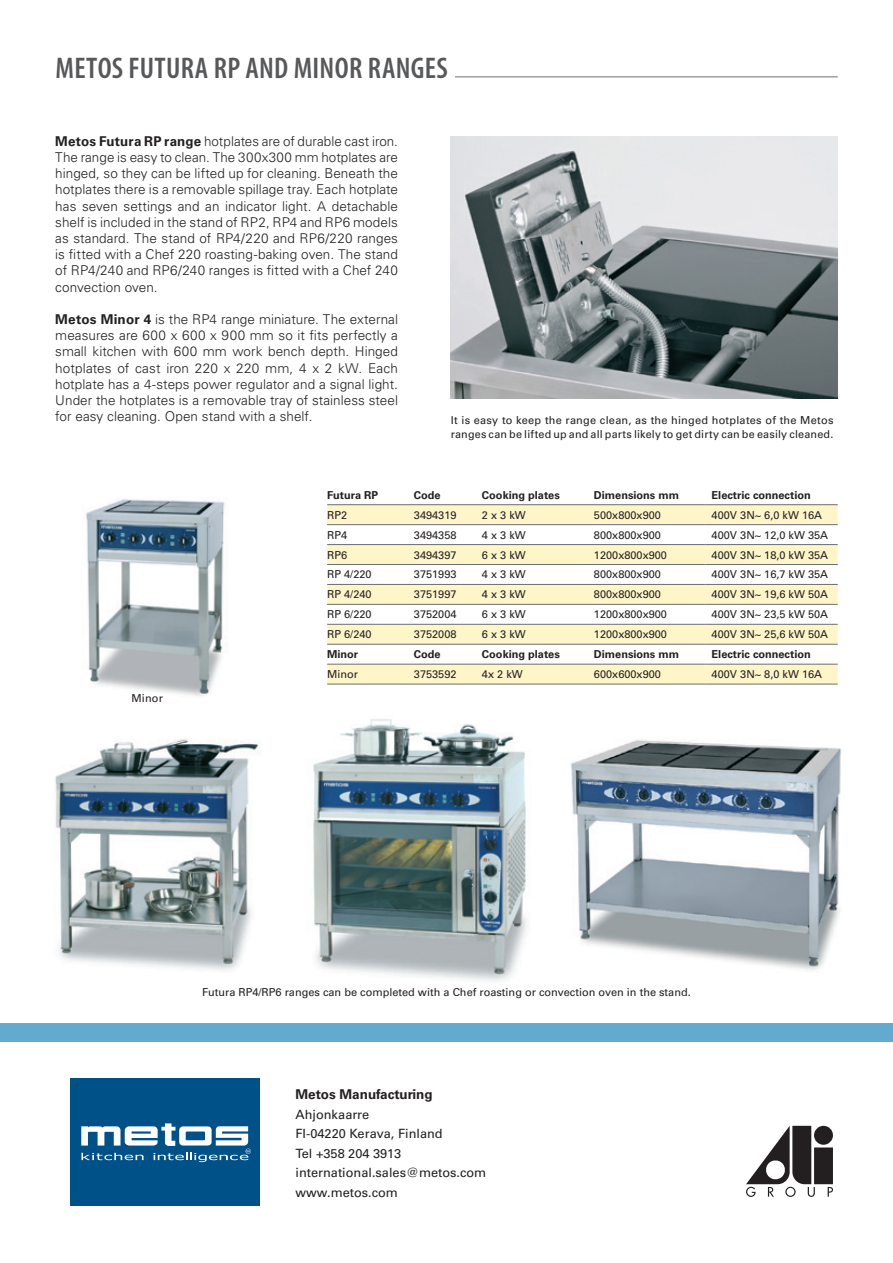
<style>
.page{position:relative;width:893px;height:1263px;background:#fff}
.page>*{position:absolute;margin:0;border:0;box-sizing:border-box;transform-origin:0 0}
.t1{font:600 condensed 30px "Myriad Pro";letter-spacing:.01em;color:#57585a}
.t2{font:300 13.5px/16.2px "Univers LT Std";letter-spacing:.005em;color:#231f20;text-align:justify}
.t3{font:700 13.5px "Univers LT Std";color:#231f20}
.t4{font:12.75px/19.5px "Univers LT Std";color:#231f20}
.t5{font:10.95px "Univers LT Std";color:#231f20}
.t6{font:10.95px/13.8px "Univers LT Std";letter-spacing:.02em;color:#231f20}
.t7{font:700 10.95px "Univers LT Std";color:#231f20}
.s1{font-weight:700}
</style>
<div class="page">
<img style="left:571px;top:739px;width:270px;height:232px">
<hr style="left:455px;top:77px;width:383px;height:1px;background:#6c6d70">
<img style="left:313px;top:719px;width:214px;height:262px">
<img style="left:55px;top:739px;width:206px;height:232px">
<img style="left:85px;top:499px;width:140px;height:197px">
<img style="left:451px;top:136px;width:387px;height:262px">
<svg style="left:327px;top:505px;width:511px;height:179px;fill:#fef6c9"></svg>
<hr style="left:327px;top:504px;width:81px;height:1px;background:#6c6d70">
<hr style="left:408px;top:504px;width:68px;height:1px;background:#6c6d70">
<hr style="left:476px;top:504px;width:112px;height:1px;background:#6c6d70">
<hr style="left:588px;top:504px;width:118px;height:1px;background:#6c6d70">
<hr style="left:706px;top:504px;width:132px;height:1px;background:#6c6d70">
<hr style="left:327px;top:524px;width:81px;height:1px;background:#6c6d70">
<hr style="left:408px;top:524px;width:68px;height:1px;background:#6c6d70">
<hr style="left:476px;top:524px;width:112px;height:1px;background:#6c6d70">
<hr style="left:588px;top:524px;width:118px;height:1px;background:#6c6d70">
<hr style="left:706px;top:524px;width:132px;height:1px;background:#6c6d70">
<hr style="left:327px;top:544px;width:81px;height:1px;background:#6c6d70">
<hr style="left:408px;top:544px;width:68px;height:1px;background:#6c6d70">
<hr style="left:476px;top:544px;width:112px;height:1px;background:#6c6d70">
<hr style="left:588px;top:544px;width:118px;height:1px;background:#6c6d70">
<hr style="left:706px;top:544px;width:132px;height:1px;background:#6c6d70">
<hr style="left:327px;top:564px;width:81px;height:1px;background:#6c6d70">
<hr style="left:408px;top:564px;width:68px;height:1px;background:#6c6d70">
<hr style="left:476px;top:564px;width:112px;height:1px;background:#6c6d70">
<hr style="left:588px;top:564px;width:118px;height:1px;background:#6c6d70">
<hr style="left:706px;top:564px;width:132px;height:1px;background:#6c6d70">
<hr style="left:327px;top:584px;width:81px;height:1px;background:#6c6d70">
<hr style="left:408px;top:584px;width:68px;height:1px;background:#6c6d70">
<hr style="left:476px;top:584px;width:112px;height:1px;background:#6c6d70">
<hr style="left:588px;top:584px;width:118px;height:1px;background:#6c6d70">
<hr style="left:706px;top:584px;width:132px;height:1px;background:#6c6d70">
<hr style="left:327px;top:604px;width:81px;height:1px;background:#6c6d70">
<hr style="left:408px;top:604px;width:68px;height:1px;background:#6c6d70">
<hr style="left:476px;top:604px;width:112px;height:1px;background:#6c6d70">
<hr style="left:588px;top:604px;width:118px;height:1px;background:#6c6d70">
<hr style="left:706px;top:604px;width:132px;height:1px;background:#6c6d70">
<hr style="left:327px;top:624px;width:81px;height:1px;background:#6c6d70">
<hr style="left:408px;top:624px;width:68px;height:1px;background:#6c6d70">
<hr style="left:476px;top:624px;width:112px;height:1px;background:#6c6d70">
<hr style="left:588px;top:624px;width:118px;height:1px;background:#6c6d70">
<hr style="left:706px;top:624px;width:132px;height:1px;background:#6c6d70">
<hr style="left:327px;top:644px;width:81px;height:1px;background:#6c6d70">
<hr style="left:408px;top:644px;width:68px;height:1px;background:#6c6d70">
<hr style="left:476px;top:644px;width:112px;height:1px;background:#6c6d70">
<hr style="left:588px;top:644px;width:118px;height:1px;background:#6c6d70">
<hr style="left:706px;top:644px;width:132px;height:1px;background:#6c6d70">
<hr style="left:327px;top:664px;width:81px;height:1px;background:#6c6d70">
<hr style="left:408px;top:664px;width:68px;height:1px;background:#6c6d70">
<hr style="left:476px;top:664px;width:112px;height:1px;background:#6c6d70">
<hr style="left:588px;top:664px;width:118px;height:1px;background:#6c6d70">
<hr style="left:706px;top:664px;width:132px;height:1px;background:#6c6d70">
<hr style="left:327px;top:684px;width:81px;height:1px;background:#6c6d70">
<hr style="left:408px;top:684px;width:68px;height:1px;background:#6c6d70">
<hr style="left:476px;top:684px;width:112px;height:1px;background:#6c6d70">
<hr style="left:588px;top:684px;width:118px;height:1px;background:#6c6d70">
<hr style="left:706px;top:684px;width:132px;height:1px;background:#6c6d70">
<div style="left:0;top:1023px;width:893px;height:19px;background:#63aacf"></div>
<div style="left:814px;top:1126px;width:19px;height:19px;background:#231f20;border-radius:50%"></div>
<div style="left:814px;top:1147px;width:19px;height:37px;background:#231f20"></div>
<svg style="left:746px;top:1126px;width:69px;height:71px"></svg>
<svg style="left:828px;top:1187px;width:5px;height:10px"></svg>
<div style="left:70px;top:1077px;width:190px;height:128px;background:#005187"></div>
<svg style="left:81px;top:1123px;width:170px;height:39px"></svg>
<h1 class="t1" style="left:56px;top:51px;width:394px">METOS FUTURA RP AND MINOR RANGES</h1>
<p class="t2" style="left:55px;top:133px;width:344px"><span class="s1">Metos Futura RP range</span> hotplates are of durable cast iron.<br>The range is easy to clean. The 300x300 mm hotplates are hinged, so they can be lifted up for cleaning. Beneath the hotplates there is a removable spillage tray. Each hotplate has seven settings and an indicator light. A detachable shelf is included in the stand of RP2, RP4 and RP6 models as standard. The stand of RP4/220 and RP6/220 ranges is fitted with a Chef 220 roasting-baking oven. The stand of RP4/240 and RP6/240 ranges is fitted with a Chef 240 convection oven.</p>
<p class="t2" style="left:55px;top:311px;width:344px"><span class="s1">Metos Minor 4</span> is the RP4 range miniature. The external measures are 600 x 600 x 900 mm so it fits perfectly a small kitchen with 600 mm work bench depth. Hinged hotplates of cast iron 220 x 220 mm, 4 x 2 kW. Each hotplate has a 4-steps power regulator and a signal light.<br>Under the hotplates is a removable tray of stainless steel for easy cleaning. Open stand with a shelf.</p>
<p class="t6" style="left:451px;top:414px;width:384px">It is easy to keep the range clean, as the hinged hotplates of the Metos ranges can be lifted up and all parts likely to get dirty can be easily cleaned.</p>
<p class="t5" style="left:131px;top:692px;width:33px">Minor</p>
<p class="t7" style="left:327px;top:488px;width:53px">Futura RP</p>
<p class="t7" style="left:414px;top:488px;width:28px">Code</p>
<p class="t7" style="left:482px;top:488px;width:79px">Cooking plates</p>
<p class="t7" style="left:594px;top:488px;width:87px">Dimensions mm</p>
<p class="t7" style="left:712px;top:488px;width:101px">Electric connection</p>
<p class="t5" style="left:327px;top:508px;width:22px">RP2</p>
<p class="t5" style="left:414px;top:508px;width:44px">3494319</p>
<p class="t5" style="left:482px;top:508px;width:45px">2 x 3 kW</p>
<p class="t5" style="left:594px;top:508px;width:68px">500x800x900</p>
<p class="t5" style="left:712px;top:508px;width:112px">400V 3N~ 6,0 kW 16A</p>
<p class="t5" style="left:327px;top:528px;width:22px">RP4</p>
<p class="t5" style="left:414px;top:528px;width:44px">3494358</p>
<p class="t5" style="left:482px;top:528px;width:45px">4 x 3 kW</p>
<p class="t5" style="left:594px;top:528px;width:68px">800x800x900</p>
<p class="t5" style="left:712px;top:528px;width:118px">400V 3N~ 12,0 kW 35A</p>
<p class="t5" style="left:327px;top:548px;width:22px">RP6</p>
<p class="t5" style="left:414px;top:548px;width:44px">3494397</p>
<p class="t5" style="left:482px;top:548px;width:45px">6 x 3 kW</p>
<p class="t5" style="left:594px;top:548px;width:75px">1200x800x900</p>
<p class="t5" style="left:712px;top:548px;width:118px">400V 3N~ 18,0 kW 35A</p>
<p class="t5" style="left:327px;top:568px;width:46px">RP 4/220</p>
<p class="t5" style="left:414px;top:568px;width:44px">3751993</p>
<p class="t5" style="left:482px;top:568px;width:45px">4 x 3 kW</p>
<p class="t5" style="left:594px;top:568px;width:68px">800x800x900</p>
<p class="t5" style="left:712px;top:568px;width:118px">400V 3N~ 16,7 kW 35A</p>
<p class="t5" style="left:327px;top:588px;width:46px">RP 4/240</p>
<p class="t5" style="left:414px;top:588px;width:44px">3751997</p>
<p class="t5" style="left:482px;top:588px;width:45px">4 x 3 kW</p>
<p class="t5" style="left:594px;top:588px;width:68px">800x800x900</p>
<p class="t5" style="left:712px;top:588px;width:118px">400V 3N~ 19,6 kW 50A</p>
<p class="t5" style="left:327px;top:608px;width:46px">RP 6/220</p>
<p class="t5" style="left:414px;top:608px;width:44px">3752004</p>
<p class="t5" style="left:482px;top:608px;width:45px">6 x 3 kW</p>
<p class="t5" style="left:594px;top:608px;width:75px">1200x800x900</p>
<p class="t5" style="left:712px;top:608px;width:118px">400V 3N~ 23,5 kW 50A</p>
<p class="t5" style="left:327px;top:628px;width:46px">RP 6/240</p>
<p class="t5" style="left:414px;top:628px;width:44px">3752008</p>
<p class="t5" style="left:482px;top:628px;width:45px">6 x 3 kW</p>
<p class="t5" style="left:594px;top:628px;width:75px">1200x800x900</p>
<p class="t5" style="left:712px;top:628px;width:118px">400V 3N~ 25,6 kW 50A</p>
<p class="t7" style="left:327px;top:648px;width:33px">Minor</p>
<p class="t7" style="left:414px;top:648px;width:28px">Code</p>
<p class="t7" style="left:482px;top:648px;width:79px">Cooking plates</p>
<p class="t7" style="left:594px;top:648px;width:87px">Dimensions mm</p>
<p class="t7" style="left:712px;top:648px;width:101px">Electric connection</p>
<p class="t5" style="left:327px;top:668px;width:33px">Minor</p>
<p class="t5" style="left:414px;top:668px;width:44px">3753592</p>
<p class="t5" style="left:482px;top:668px;width:42px">4x 2 kW</p>
<p class="t5" style="left:594px;top:668px;width:68px">600x600x900</p>
<p class="t5" style="left:712px;top:668px;width:112px">400V 3N~ 8,0 kW 16A</p>
<p class="t5" style="left:202px;top:985px;width:490px">Futura RP4/RP6 ranges can be completed with a Chef roasting or convection oven in the stand.</p>
<p class="t3" style="left:296px;top:1087px;width:139px">Metos Manufacturing</p>
<p class="t4" style="left:296px;top:1105px;width:192px">Ahjonkaarre<br>FI-04220 Kerava, Finland<br>Tel +358 204 3913 international.sales@metos.com www.metos.com</p>
</div>
